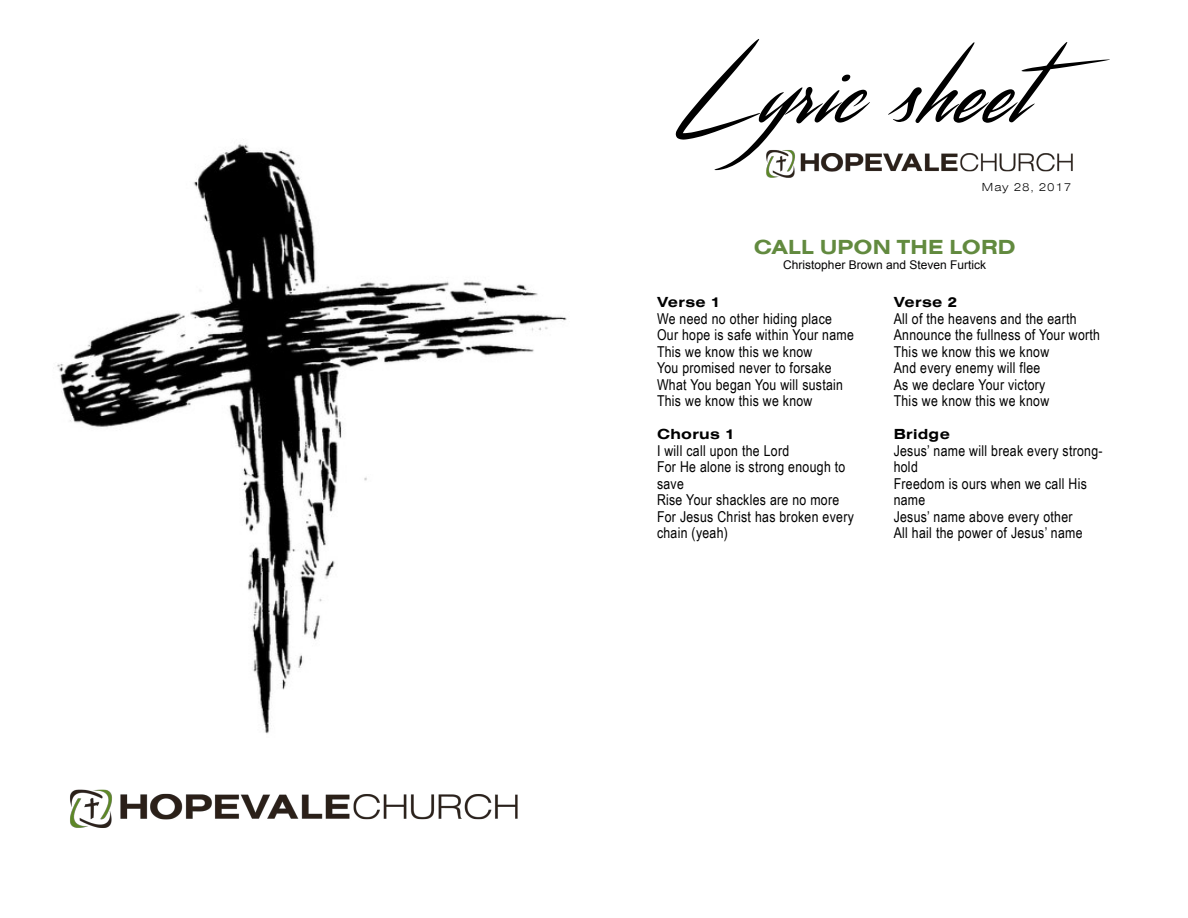
<style>
.page{position:relative;width:1188px;height:918px;background:#fff}
.page>*{position:absolute;margin:0;border:0;box-sizing:border-box;transform-origin:0 0}
.t1{font:90px "Streamster";letter-spacing:.04em;color:#000}
.t2{font:500 21px "Addington Extended";color:#628a3f}
.t3{font:15px/16.5px "Arial Narrow";letter-spacing:.02em;color:#000}
.t4{font:500 15px "Addington Extended";letter-spacing:.02em;color:#000}
.t5{font:12px "Arial";color:#030203}
.t6{font:12px "Addington Light Extended";letter-spacing:.08em;color:#000}
</style>
<div class="page">
<img style="left:766px;top:150px;width:307px;height:28px">
<img style="left:70px;top:789px;width:448px;height:39px">
<img style="left:57px;top:144px;width:510px;height:590px">
<h1 class="t1" style="left:674px;top:38px;width:440px">Lyric sheet</h1>
<p class="t6" style="left:982px;top:182px;width:91px">May 28, 2017</p>
<h2 class="t2" style="left:754px;top:238px;width:263px">CALL UPON THE LORD</h2>
<p class="t5" style="left:783px;top:257px;width:204px">Christopher Brown and Steven Furtick</p>
<p class="t4" style="left:657px;top:296px;width:65px">Verse 1</p>
<p class="t3" style="left:657px;top:310px;width:198px">We need no other hiding place<br>Our hope is safe within Your name<br>This we know this we know<br>You promised never to forsake<br>What You began You will sustain<br>This we know this we know</p>
<p class="t4" style="left:657px;top:428px;width:79px">Chorus 1</p>
<p class="t3" style="left:657px;top:442px;width:198px">I will call upon the Lord<br>For He alone is strong enough to save<br>Rise Your shackles are no more<br>For Jesus Christ has broken every chain (yeah)</p>
<p class="t4" style="left:894px;top:296px;width:65px">Verse 2</p>
<p class="t3" style="left:894px;top:310px;width:208px">All of the heavens and the earth<br>Announce the fullness of Your worth<br>This we know this we know<br>And every enemy will flee<br>As we declare Your victory<br>This we know this we know</p>
<p class="t4" style="left:894px;top:428px;width:58px">Bridge</p>
<p class="t3" style="left:894px;top:442px;width:210px">Jesus’ name will break every strong&shy;hold<br>Freedom is ours when we call His name<br>Jesus’ name above every other<br>All hail the power of Jesus’ name</p>
</div>
